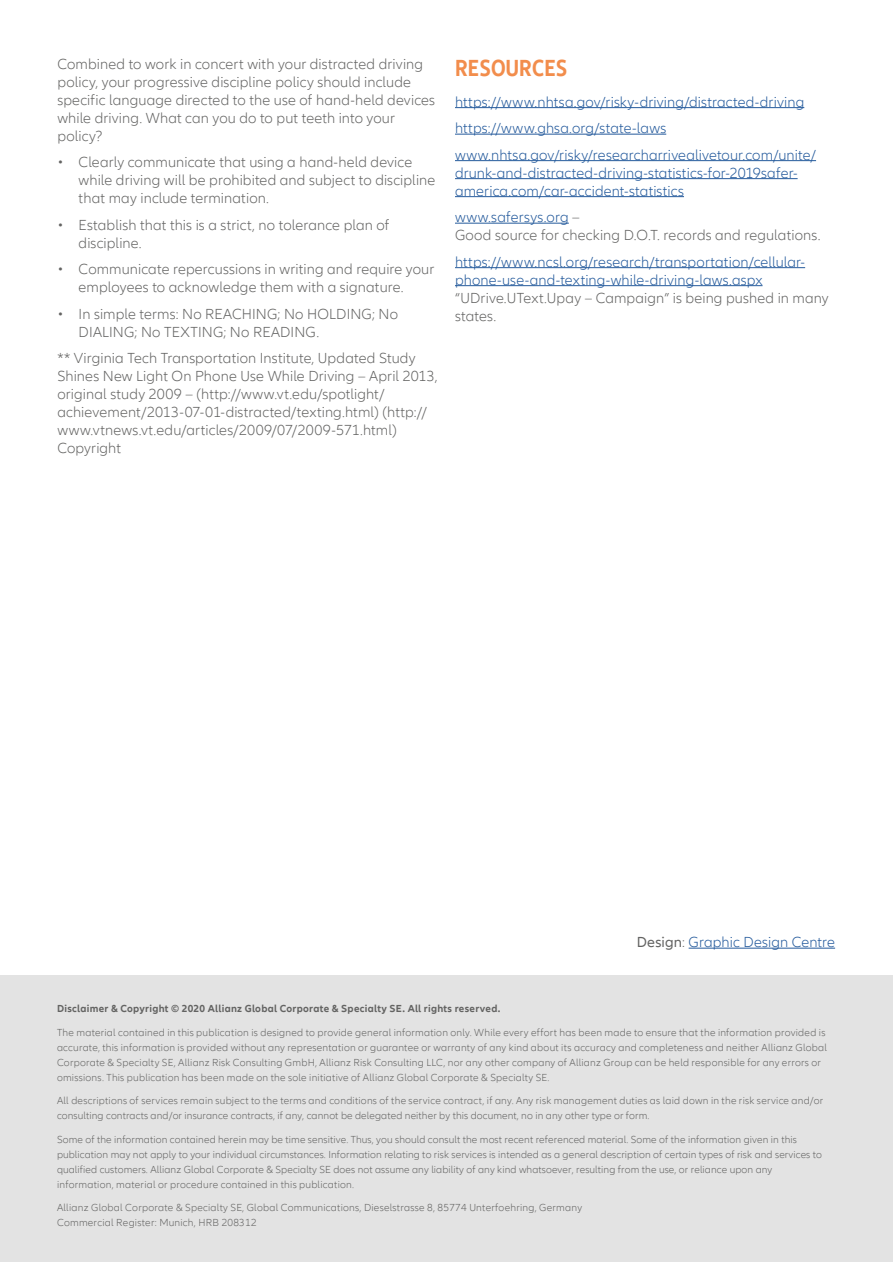
<style>
.page{position:relative;width:893px;height:1263px;background:#fff}
.page>*{position:absolute;margin:0;border:0;box-sizing:border-box;transform-origin:0 0}
.t1{font:700 condensed 24px "Allianz Neo";letter-spacing:.01em;color:#f28d4c}
.t2{font:300 15px/18px "Allianz Neo";letter-spacing:.01em;color:#636362}
.t3{font:300 15px/26.5px "Allianz Neo";letter-spacing:.01em;color:#245a9c}
.t4{font:300 10.5px/15px "Allianz Neo";letter-spacing:.015em;color:#636362}
.t5{font:700 10.5px "Allianz Neo";letter-spacing:.025em;color:#636362}
.s1{color:#245a9c}
.s2{font-weight:400;color:#636362}
.s3{color:#636362}
</style>
<div class="page">
<hr style="left:455px;top:107px;width:349px;height:1px;background:#245a9c">
<hr style="left:455px;top:134px;width:211px;height:1px;background:#245a9c">
<hr style="left:455px;top:160px;width:361px;height:1px;background:#245a9c">
<hr style="left:455px;top:178px;width:343px;height:1px;background:#245a9c">
<hr style="left:455px;top:196px;width:229px;height:1px;background:#245a9c">
<hr style="left:455px;top:223px;width:114px;height:1px;background:#245a9c">
<hr style="left:455px;top:267px;width:350px;height:1px;background:#245a9c">
<hr style="left:455px;top:285px;width:308px;height:1px;background:#245a9c">
<hr style="left:689px;top:948px;width:146px;height:1px;background:#245a9c">
<div style="left:0;top:975px;width:893px;height:287px;background:#e3e3e3"></div>
<h2 class="t2" style="left:57px;top:55px;width:379px">Combined to work in concert with your distracted driving policy, your progressive discipline policy should include specific language directed to the use of hand-held devices while driving. What can you do to put teeth into your policy?</h2>
<h2 class="t2" style="left:79px;top:154px;width:358px;text-indent:-21px">• Clearly communicate that using a hand-held device while driving will be prohibited and subject to discipline that may include termination.</h2>
<h2 class="t2" style="left:79px;top:216px;width:312px;text-indent:-21px">• Establish that this is a strict, no tolerance plan of discipline.</h2>
<h2 class="t2" style="left:79px;top:261px;width:357px;text-indent:-21px">• Communicate repercussions in writing and require your employees to acknowledge them with a signature.</h2>
<h2 class="t2" style="left:79px;top:305px;width:321px;text-indent:-21px">• In simple terms: No REACHING; No HOLDING; No<br>DIALING; No TEXTING; No READING.</h2>
<p class="t2" style="left:57px;top:350px;width:382px">** Virginia Tech Transportation Institute, Updated Study Shines New Light On Phone Use While Driving – April 2013, original study 2009 – (http://www.vt.edu/spotlight/ achievement/2013-07-01-distracted/texting.html) (http:// www.vtnews.vt.edu/articles/2009/07/2009-571.html)<br>Copyright</p>
<h1 class="t1" style="left:455px;top:54px;width:114px">RESOURCES</h1>
<h2 class="t3" style="left:455px;top:89px;width:363px">https://www.nhtsa.gov/risky-driving/distracted-driving https://www.ghsa.org/state-laws www.nhtsa.gov/risky/researcharrivealivetour.com/unite/</h2>
<h2 class="t3" style="left:455px;top:164px;width:344px;line-height:18px">drunk-and-distracted-driving-statistics-for-2019safer&shy;america.com/car-accident-statistics</h2>
<h2 class="t2" style="left:455px;top:208px;width:367px"><span class="s1">www.safersys.org</span> –<br>Good source for checking D.O.T. records and regulations.</h2>
<h2 class="t3" style="left:455px;top:253px;width:352px;line-height:18px">https://www.ncsl.org/research/transportation/cellular&shy;phone-use-and-texting-while-driving-laws.aspx</h2>
<h2 class="t2" style="left:455px;top:289px;width:375px">“UDrive.UText.Upay – Campaign” is being pushed in many states.</h2>
<h2 class="t3" style="left:637px;top:929px;width:200px"><span class="s2">Design</span><span class="s3">:</span> Graphic Design Centre</h2>
<p class="t5" style="left:57px;top:1003px;width:445px">Disclaimer &amp; Copyright © 2020 Allianz Global Corporate &amp; Specialty SE. All rights reserved.</p>
<p class="t4" style="left:57px;top:1025px;width:771px">The material contained in this publication is designed to provide general information only. While every effort has been made to ensure that the information provided is accurate, this information is provided without any representation or guarantee or warranty of any kind about its accuracy and completeness and neither Allianz Global Corporate &amp; Specialty SE, Allianz Risk Consulting GmbH, Allianz Risk Consulting LLC, nor any other company of Allianz Group can be held responsible for any errors or omissions. This publication has been made on the sole initiative of Allianz Global Corporate &amp; Specialty SE.</p>
<p class="t4" style="left:57px;top:1093px;width:768px">All descriptions of services remain subject to the terms and conditions of the service contract, if any. Any risk management duties as laid down in the risk service and/or consulting contracts and/or insurance contracts, if any, cannot be delegated neither by this document, no in any other type or form.</p>
<p class="t4" style="left:57px;top:1132px;width:766px">Some of the information contained herein may be time sensitive. Thus, you should consult the most recent referenced material. Some of the information given in this publication may not apply to your individual circumstances. Information relating to risk services is intended as a general description of certain types of risk and services to qualified customers. Allianz Global Corporate &amp; Specialty SE does not assume any liability of any kind whatsoever, resulting from the use, or reliance upon any information, material or procedure contained in this publication.</p>
<p class="t4" style="left:57px;top:1200px;width:527px">Allianz Global Corporate &amp; Specialty SE, Global Communications, Dieselstrasse 8, 85774 Unterfoehring, Germany<br>Commercial Register: Munich, HRB 208312</p>
</div>
